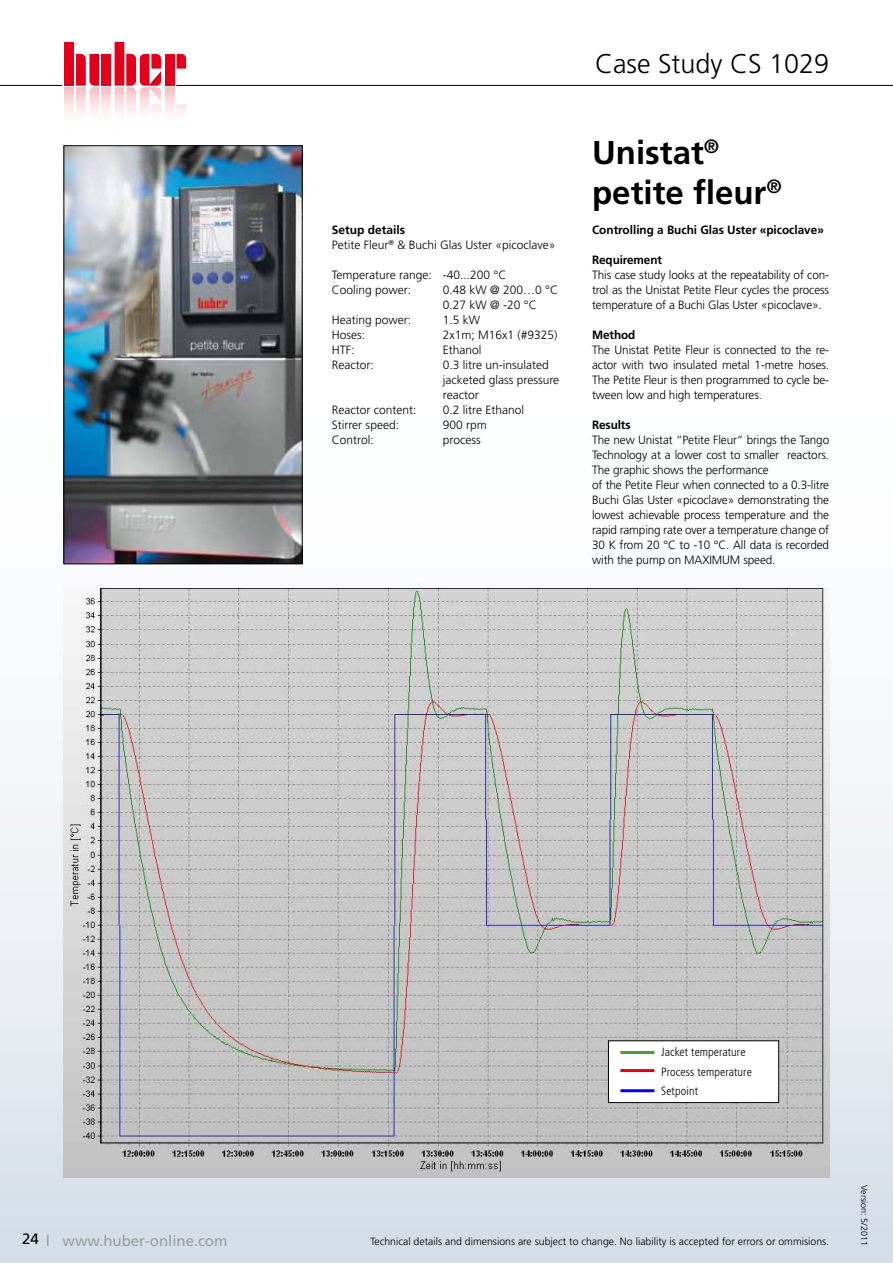
<style>
.page{position:relative;width:893px;height:1263px;background:#fff}
.page>*{position:absolute;margin:0;border:0;box-sizing:border-box;transform-origin:0 0}
.t1{font:700 33px/39.6px "Frutiger LT Std";color:#000}
.t2{font:300 27px "Frutiger LT Std";color:#000}
.t3{font:15px "Frutiger LT Std";color:#9c9e9f}
.t4{font:300 12px/15px "Frutiger LT Std";letter-spacing:-.01em;color:#000}
.t5{font:700 12px "Frutiger LT Std";color:#000}
.t6{font:300 condensed 12px/19.5px "Frutiger LT Std";letter-spacing:.01em;color:#000}
.t7{font:300 10.5px "Frutiger LT Std";color:#000}
.t8{font:300 9px "Frutiger LT Std";color:#000}
.s1{font-weight:700}
.s2{color:#000}
</style>
<div class="page">
<img style="left:0;top:264px;width:893px;height:999px">
<hr style="left:0;top:85px;width:893px;height:1px;background:#000">
<svg style="left:62px;top:42px;width:124px;height:71px"></svg>
<img style="left:66px;top:148px;width:234px;height:414px">
<div style="left:64px;top:146px;width:238px;height:418px;border:1px solid #000"></div>
<img style="left:64px;top:583px;width:765px;height:595px">
<div style="left:608px;top:1041px;width:171px;height:61px;background:#fff"></div>
<div style="left:608px;top:1040px;width:171px;height:63px;border:1px solid #000"></div>
<hr style="left:620px;top:1051px;width:34px;height:3px;background:#44a12b">
<hr style="left:620px;top:1069px;width:34px;height:3px;background:#e2001a">
<hr style="left:620px;top:1089px;width:34px;height:3px;background:#00f">
<p class="t4" style="left:332px;top:223px;width:225px"><span class="s1">Setup details<br></span>Petite Fleur<sup>®</sup> &amp; Buchi Glas Uster «picoclave»</p>
<p class="t4" style="left:332px;top:268px;width:176px">Temperature range: -40...200 °C<br>Cooling power:</p>
<p class="t4" style="left:443px;top:283px;width:117px">0.48 kW @ 200…0 °C<br>0.27 kW @ -20 °C</p>
<p class="t4" style="left:332px;top:313px;width:81px">Heating power:</p>
<p class="t4" style="left:443px;top:313px;width:39px">1.5 kW</p>
<p class="t4" style="left:332px;top:328px;width:35px">Hoses:</p>
<p class="t4" style="left:443px;top:328px;width:116px">2x1m; M16x1 (#9325)</p>
<p class="t4" style="left:332px;top:343px;width:24px">HTF:</p>
<p class="t4" style="left:443px;top:343px;width:40px">Ethanol</p>
<p class="t4" style="left:332px;top:358px;width:43px">Reactor:</p>
<p class="t4" style="left:443px;top:358px;width:118px">0.3 litre un-insulated jacketed glass pressure reactor</p>
<p class="t4" style="left:332px;top:403px;width:86px">Reactor content:</p>
<p class="t4" style="left:443px;top:403px;width:83px">0.2 litre Ethanol</p>
<p class="t4" style="left:332px;top:418px;width:69px">Stirrer speed:</p>
<p class="t4" style="left:443px;top:418px;width:46px">900 rpm</p>
<p class="t4" style="left:332px;top:433px;width:43px">Control:</p>
<p class="t4" style="left:443px;top:433px;width:39px">process</p>
<h2 class="t2" style="left:595px;top:49px;width:236px">Case Study CS 1029</h2>
<h1 class="t1" style="left:592px;top:133px;width:191px">Unistat<sup>® </sup>petite fleur<sup>®</sup></h1>
<p class="t5" style="left:592px;top:222px;width:233px">Controlling a Buchi Glas Uster «picoclave»</p>
<p class="t5" style="left:592px;top:252px;width:71px">Requirement</p>
<p class="t4" style="left:592px;top:267px;width:239px;text-align:justify">This case study looks at the repeatability of con&shy;trol as the Unistat Petite Fleur cycles the process temperature of a Buchi Glas Uster «picoclave».</p>
<p class="t5" style="left:592px;top:327px;width:45px">Method</p>
<p class="t4" style="left:592px;top:342px;width:239px;text-align:justify">The Unistat Petite Fleur is connected to the re&shy;actor with two insulated metal 1-metre hoses.<br>The Petite Fleur is then programmed to cycle be&shy;tween low and high temperatures.</p>
<p class="t5" style="left:592px;top:417px;width:40px">Results</p>
<p class="t4" style="left:592px;top:432px;width:239px">The new Unistat “Petite Fleur“ brings the Tango Technology at a lower cost to smaller reactors.<br>The graphic shows the performance<br>of the Petite Fleur when connected to a 0.3-litre Buchi Glas Uster «picoclave» demonstrating the lowest achievable process temperature and the rapid ramping rate over a temperature change of 30 K from 20 °C to -10 °C. All data is recorded with the pump on MAXIMUM speed.</p>
<p class="t6" style="left:661px;top:1042px;width:92px">Jacket temperature<br>Process temperature<br>Setpoint</p>
<p class="t3" style="left:22px;top:1231px;width:207px"><span class="s2">24</span> l www.huber-online.com</p>
<p class="t7" style="left:370px;top:1236px;width:460px">Technical details and dimensions are subject to change. No liability is accepted for errors or ommisions.</p>
<p class="t8" style="left:869px;top:1185px;width:62px;rotate:90deg">Version: 5/2011</p>
</div>
